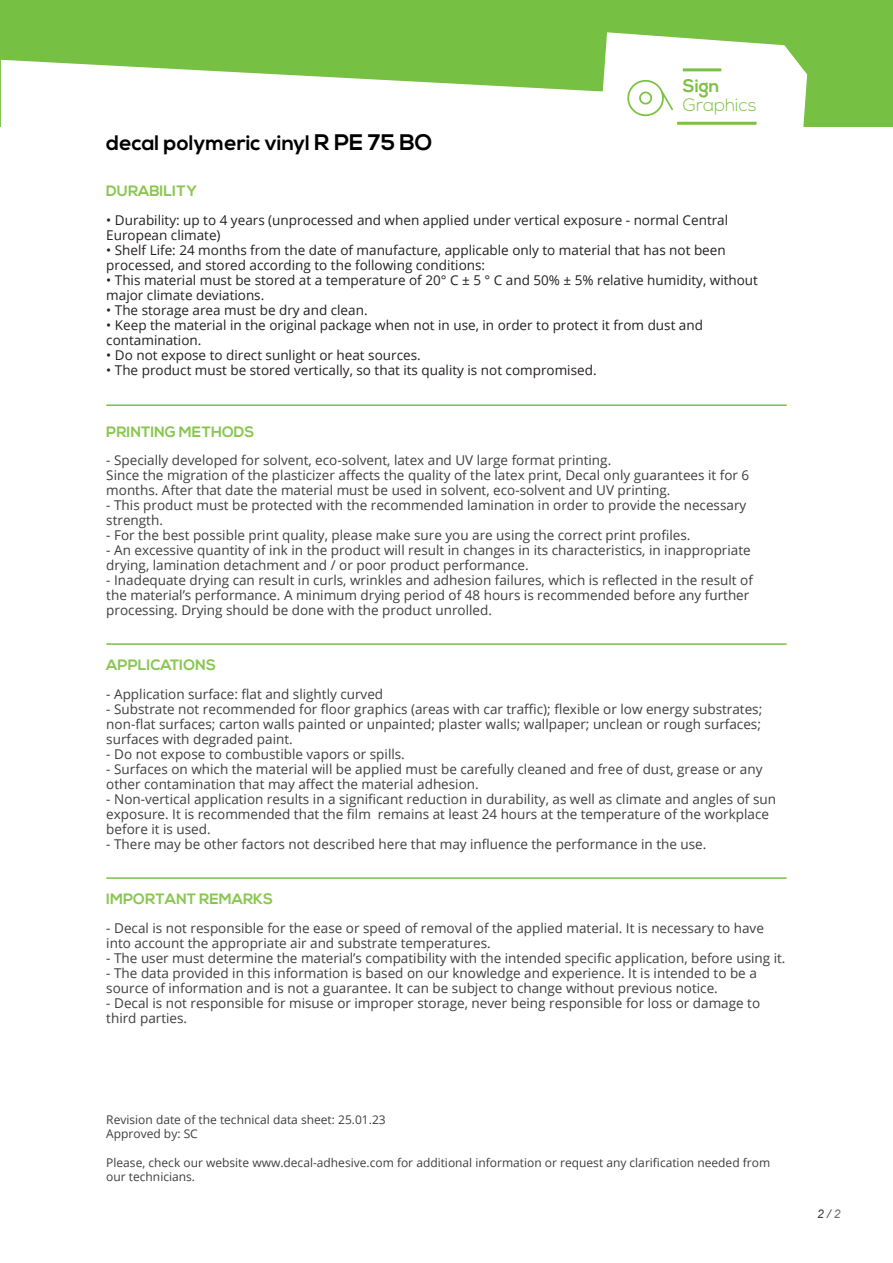
<style>
.page{position:relative;width:893px;height:1263px;background:#fff}
.page>*{position:absolute;margin:0;border:0;box-sizing:border-box;transform-origin:0 0}
.t1{font:700 21px "Nexa";color:#000}
.t2{font:300 18px "Nexa";color:#7cc142}
.t3{font:700 18px "Nexa";color:#7cc142}
.t4{font:700 15px "Nexa";color:#88c650}
.t5{font:13.5px/15px "Open Sans";color:#3e3e3f}
.t6{font:13.5px/15px "Open Sans";color:#231f20}
.t7{font:12px/14.4px "Open Sans";color:#3e3e3f}
.t8{font:italic 12px "Arial";color:#3e3e3f}
.s1{font-size:22.5px}
.s2{color:#6c6d70}
</style>
<div class="page">
<div style="left:1px;top:0;width:892px;height:127px;background:#76c043"></div>
<svg style="left:605px;top:32px;width:202px;height:95px;fill:#fff"></svg>
<svg style="left:1px;top:60px;width:780px;height:67px;fill:#fff"></svg>
<svg style="left:677px;top:122px;width:80px;height:3px"></svg>
<svg style="left:683px;top:68px;width:38px;height:3px"></svg>
<svg style="left:627px;top:79px;width:46px;height:37px;background:#e8f4df"></svg>
<hr style="left:106px;top:404px;width:681px;height:2px;background:#7bc142">
<hr style="left:106px;top:643px;width:681px;height:2px;background:#7bc142">
<hr style="left:106px;top:877px;width:681px;height:2px;background:#7bc142">
<h1 class="t1" style="left:106px;top:131px;width:328px">decal polymeric vinyl <span class="s1">R PE 75 BO</span></h1>
<h2 class="t3" style="left:683px;top:75px;width:38px">Sign</h2>
<h2 class="t2" style="left:683px;top:95px;width:75px">Graphics</h2>
<p class="t4" style="left:106px;top:182px;width:92px">DURABILITY</p>
<p class="t6" style="left:106px;top:212px;width:623px">• Durability: up to 4 years (unprocessed and when applied under vertical exposure - normal Central<br>European climate)</p>
<p class="t6" style="left:106px;top:242px;width:621px">• Shelf Life: 24 months from the date of manufacture, applicable only to material that has not been processed, and stored according to the following conditions:</p>
<p class="t6" style="left:106px;top:272px;width:653px">• This material must be stored at a temperature of 20° C ± 5 ° C and 50% ± 5% relative humidity, without major climate deviations.</p>
<p class="t6" style="left:106px;top:302px;width:263px">• The storage area must be dry and clean.</p>
<p class="t6" style="left:106px;top:317px;width:598px">• Keep the material in the original package when not in use, in order to protect it from dust and contamination.</p>
<p class="t6" style="left:106px;top:347px;width:316px">• Do not expose to direct sunlight or heat sources.</p>
<p class="t6" style="left:106px;top:362px;width:492px">• The product must be stored vertically, so that its quality is not compromised.</p>
<p class="t4" style="left:106px;top:423px;width:149px">PRINTING METHODS</p>
<p class="t5" style="left:106px;top:453px;width:644px">- Specially developed for solvent, eco-solvent, latex and UV large format printing.<br>Since the migration of the plasticizer affects the quality of the latex print, Decal only guarantees it for 6 months. After that date the material must be used in solvent, eco-solvent and UV printing.</p>
<p class="t5" style="left:106px;top:498px;width:641px">- This product must be protected with the recommended lamination in order to provide the necessary strength.</p>
<p class="t5" style="left:106px;top:528px;width:586px">- For the best possible print quality, please make sure you are using the correct print profiles.</p>
<p class="t5" style="left:106px;top:543px;width:646px">- An excessive quantity of ink in the product will result in changes in its characteristics, in inappropriate drying, lamination detachment and / or poor product performance.</p>
<p class="t5" style="left:106px;top:573px;width:648px">- Inadequate drying can result in curls, wrinkles and adhesion failures, which is reflected in the result of the material’s performance. A minimum drying period of 48 hours is recommended before any further processing. Drying should be done with the product unrolled.</p>
<p class="t4" style="left:106px;top:656px;width:111px">APPLICATIONS</p>
<p class="t5" style="left:106px;top:686px;width:278px">- Application surface: flat and slightly curved</p>
<p class="t5" style="left:106px;top:701px;width:657px;text-align:justify">- Substrate not recommended for floor graphics (areas with car traffic); flexible or low energy substrates; non-flat surfaces; carton walls painted or unpainted; plaster walls; wallpaper; unclean or rough surfaces; surfaces with degraded paint.</p>
<p class="t5" style="left:106px;top:746px;width:300px">- Do not expose to combustible vapors or spills.</p>
<p class="t5" style="left:106px;top:761px;width:658px">- Surfaces on which the material will be applied must be carefully cleaned and free of dust, grease or any other contamination that may affect the material adhesion.</p>
<p class="t5" style="left:106px;top:791px;width:671px">- Non-vertical application results in a significant reduction in durability, as well as climate and angles of sun exposure. It is recommended that the film remains at least 24 hours at the temperature of the workplace before it is used.</p>
<p class="t5" style="left:106px;top:836px;width:602px">- There may be other factors not described here that may influence the performance in the use.</p>
<p class="t4" style="left:106px;top:890px;width:168px">IMPORTANT REMARKS</p>
<p class="t5" style="left:106px;top:920px;width:659px">- Decal is not responsible for the ease or speed of removal of the applied material. It is necessary to have into account the appropriate air and substrate temperatures.</p>
<p class="t5" style="left:106px;top:950px;width:681px">- The user must determine the material’s compatibility with the intended specific application, before using it.</p>
<p class="t5" style="left:106px;top:965px;width:652px">- The data provided in this information is based on our knowledge and experience. It is intended to be a source of information and is not a guarantee. It can be subject to change without previous notice.</p>
<p class="t5" style="left:106px;top:995px;width:655px">- Decal is not responsible for misuse or improper storage, never being responsible for loss or damage to third parties.</p>
<p class="t7" style="left:106px;top:1112px;width:281px">Revision date of the technical data sheet: 25.01.23<br>Approved by: SC</p>
<p class="t7" style="left:106px;top:1155px;width:665px">Please, check our website www.decal-adhesive.com for additional information or request any clarification needed from our technicians.</p>
<p class="t8" style="left:817px;top:1206px;width:25px">2 / <span class="s2">2</span></p>
</div>
